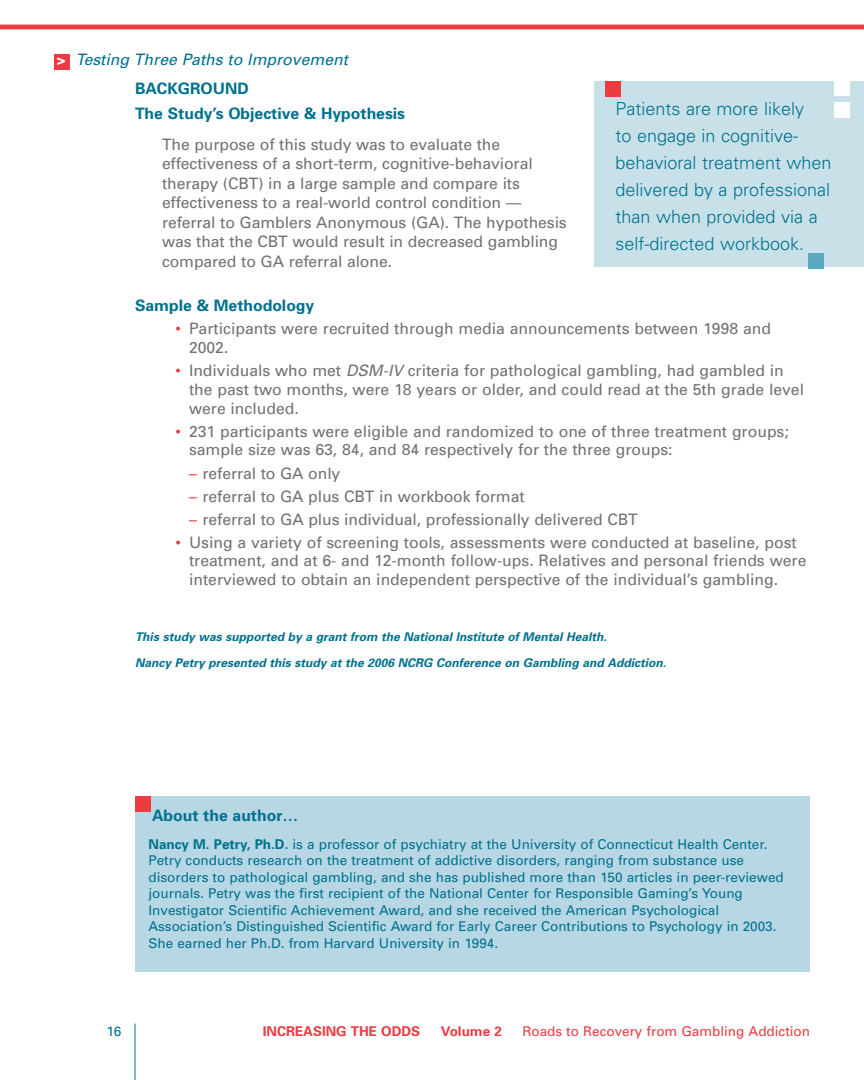
<style>
.page{position:relative;width:864px;height:1080px;background:#fff}
.page>*{position:absolute;margin:0;border:0;box-sizing:border-box;transform-origin:0 0}
.t1{font:300 18px/27px "Univers";color:#00718e}
.t2{font:15.75px/19.5px "Univers";color:#717074}
.t3{font:700 15.75px/25.3px "Univers";color:#00718e}
.t4{font:italic 15.75px "Univers";color:#00718e}
.t5{font:13.5px/16.5px "Univers";color:#00718e}
.t6{font:13.5px "Univers";color:#ee3a41}
.t7{font:700 13.5px "Univers";color:#ee3a41}
.t8{font:italic 700 12px/25.8px "Univers";color:#00718e}
.s1{font-weight:700;font-style:normal;color:#fff}
.s2{color:#ee3a41}
.s3{font-style:italic}
.s4{font-weight:700}
</style>
<div class="page">
<hr style="left:135px;top:1024px;width:1px;height:56px;background:#00718e">
<hr style="left:0;top:25px;width:864px;height:4px;background:#ee3a41">
<div style="left:54px;top:54px;width:16px;height:16px;background:#ee3a41"></div>
<div style="left:135px;top:797px;width:675px;height:175px;background:#b7d7e4"></div>
<div style="left:135px;top:796px;width:16px;height:16px;background:#ee3a41"></div>
<div style="left:594px;top:81px;width:269px;height:186px;background:#c8e1e9"></div>
<div style="left:605px;top:81px;width:16px;height:16px;background:#ee3a41"></div>
<div style="left:808px;top:253px;width:16px;height:16px;background:#5caac0"></div>
<div style="left:834px;top:80px;width:16px;height:16px;background:#fff"></div>
<div style="left:834px;top:102px;width:16px;height:15px;background:#fff"></div>
<p class="t4" style="left:57px;top:54px;width:293px"><span class="s1">&gt;</span> Testing Three Paths to Improvement</p>
<p class="t3" style="left:135px;top:77px;width:272px">BACKGROUND<br>The Study’s Objective &amp; Hypothesis</p>
<p class="t2" style="left:162px;top:136px;width:406px">The purpose of this study was to evaluate the effectiveness of a short-term, cognitive-behavioral therapy (CBT) in a large sample and compare its effectiveness to a real-world control condition — referral to Gamblers Anonymous (GA). The hypothesis was that the CBT would result in decreased gambling compared to GA referral alone.</p>
<p class="t3" style="left:135px;top:294px;width:181px">Sample &amp; Methodology</p>
<p class="t2" style="left:189px;top:321px;width:584px;line-height:18.8px;text-indent:-14px"><span class="s2">•</span> Participants were recruited through media announcements between 1998 and<br>2002.</p>
<p class="t2" style="left:189px;top:363px;width:617px;line-height:18.8px;text-indent:-14px"><span class="s2">•</span> Individuals who met <span class="s3">DSM-IV</span> criteria for pathological gambling, had gambled in the past two months, were 18 years or older, and could read at the 5th grade level were included.</p>
<p class="t2" style="left:189px;top:423px;width:601px;line-height:18.8px;text-indent:-14px"><span class="s2">•</span> 231 participants were eligible and randomized to one of three treatment groups; sample size was 63, 84, and 84 respectively for the three groups:</p>
<p class="t2" style="left:189px;top:465px;width:153px"><span class="s2">–</span> referral to GA only</p>
<p class="t2" style="left:189px;top:488px;width:337px"><span class="s2">–</span> referral to GA plus CBT in workbook format</p>
<p class="t2" style="left:189px;top:511px;width:450px"><span class="s2">–</span> referral to GA plus individual, professionally delivered CBT</p>
<p class="t2" style="left:189px;top:534px;width:619px;line-height:18.8px;text-indent:-14px"><span class="s2">•</span> Using a variety of screening tools, assessments were conducted at baseline, post treatment, and at 6- and 12-month follow-ups. Relatives and personal friends were interviewed to obtain an independent perspective of the individual’s gambling.</p>
<p class="t1" style="left:616px;top:97px;width:218px">Patients are more likely<br>to engage in cognitive&shy;behavioral treatment when delivered by a professional than when provided via a self-directed workbook.</p>
<p class="t8" style="left:135px;top:625px;width:533px">This study was supported by a grant from the National Institute of Mental Health.<br>Nancy Petry presented this study at the 2006 NCRG Conference on Gambling and Addiction.</p>
<p class="t3" style="left:152px;top:805px;width:148px">About the author…</p>
<p class="t5" style="left:148px;top:837px;width:637px"><span class="s4">Nancy M. Petry, Ph.D.</span> is a professor of psychiatry at the University of Connecticut Health Center.<br>Petry conducts research on the treatment of addictive disorders, ranging from substance use disorders to pathological gambling, and she has published more than 150 articles in peer-reviewed journals. Petry was the first recipient of the National Center for Responsible Gaming’s Young Investigator Scientific Achievement Award, and she received the American Psychological Association’s Distinguished Scientific Award for Early Career Contributions to Psychology in 2003.<br>She earned her Ph.D. from Harvard University in 1994.</p>
<p class="t5" style="left:106px;top:1024px;width:17px">16</p>
<p class="t7" style="left:263px;top:1026px;width:159px">INCREASING THE ODDS</p>
<p class="t7" style="left:441px;top:1026px;width:62px">Volume 2</p>
<p class="t6" style="left:522px;top:1026px;width:289px">Roads to Recovery from Gambling Addiction</p>
</div>
